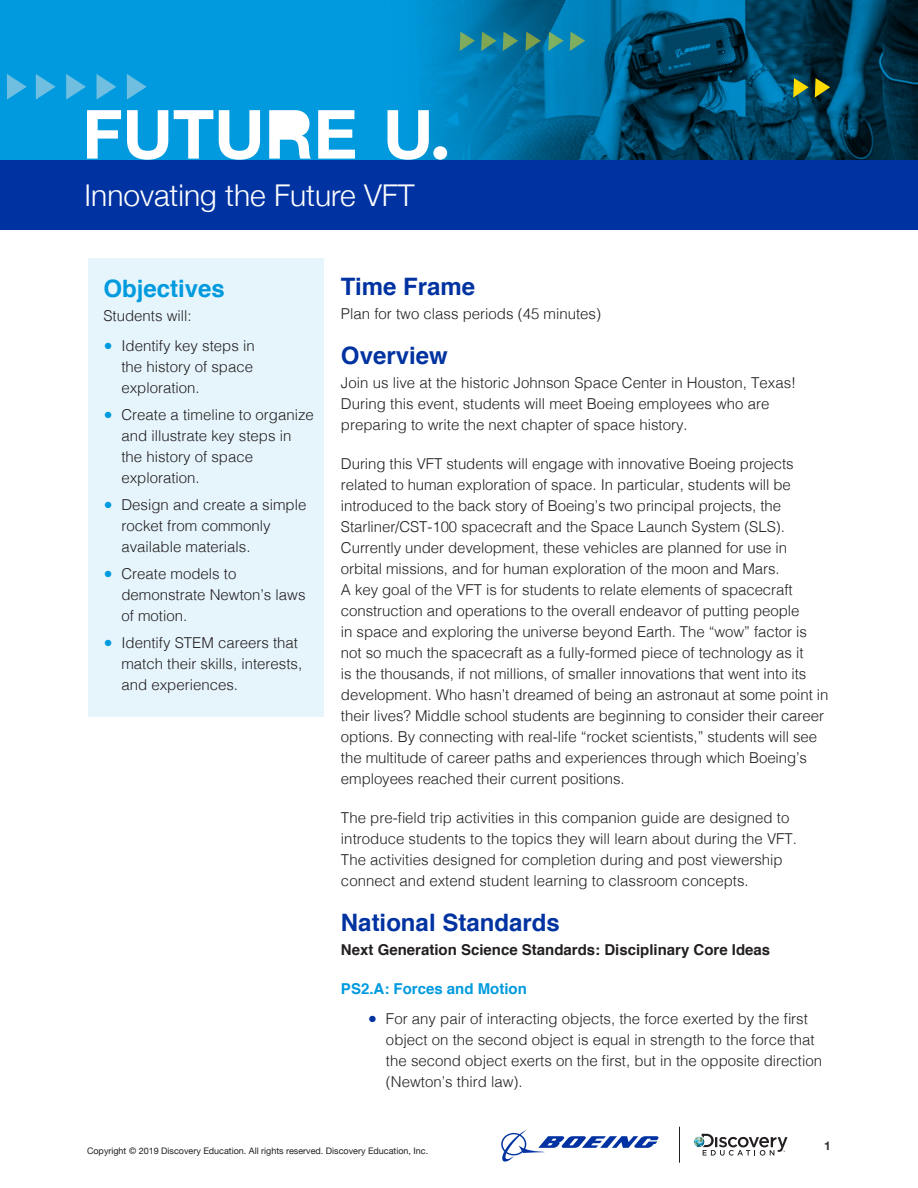
<style>
.page{position:relative;width:918px;height:1188px;background:#fff}
.page>*{position:absolute;margin:0;border:0;box-sizing:border-box;transform-origin:0 0}
.t1{font:300 30px "Helvetica Neue";color:#fff}
.Subhead_1{font:700 24px "Helvetica";color:#0033a1}
.Subhead_1-2{font:700 24px "Helvetica";color:#009ade}
.Body{font:300 15px/21px "Helvetica";letter-spacing:-.005em;color:#231f20}
.Body-2{font:700 15px "Helvetica";color:#231f20}
.Body_last_line{font:700 15px "Helvetica";color:#009ade}
.Body_last_line-2{font:300 15px "Helvetica";color:#231f20}
.t2{font:700 12px "Helvetica Neue";color:#343333}
.t3{font:9px "Helvetica Neue";color:#231f20}
.s1{font-family:"Helvetica Neue";color:#009ade}
.s2{font-family:"Helvetica Neue";color:#0033a1}
</style>
<div class="page">
<svg style="left:694px;top:1134px;width:94px;height:22px"></svg>
<hr style="left:679px;top:1127px;width:1px;height:36px;background:#231f20">
<img style="left:0;top:0;width:918px;height:160px">
<svg style="left:501px;top:1129px;width:158px;height:33px"></svg>
<svg style="left:503px;top:32px;width:15px;height:19px"></svg>
<svg style="left:481px;top:32px;width:16px;height:19px"></svg>
<svg style="left:460px;top:32px;width:15px;height:19px"></svg>
<svg style="left:525px;top:32px;width:16px;height:19px"></svg>
<svg style="left:548px;top:32px;width:16px;height:19px"></svg>
<svg style="left:570px;top:32px;width:15px;height:19px"></svg>
<svg style="left:793px;top:78px;width:16px;height:20px"></svg>
<svg style="left:815px;top:78px;width:15px;height:20px"></svg>
<svg style="left:36px;top:74px;width:20px;height:26px"></svg>
<svg style="left:7px;top:74px;width:20px;height:26px"></svg>
<svg style="left:66px;top:74px;width:20px;height:26px"></svg>
<svg style="left:96px;top:74px;width:20px;height:26px"></svg>
<svg style="left:127px;top:74px;width:20px;height:26px"></svg>
<div style="left:0;top:160px;width:918px;height:70px;background:#0033a1"></div>
<svg style="left:87px;top:110px;width:268px;height:50px"></svg>
<svg style="left:388px;top:110px;width:41px;height:50px"></svg>
<div style="left:433px;top:146px;width:14px;height:14px;background:#fff;border-radius:50%"></div>
<div style="left:88px;top:258px;width:236px;height:458px;background:#e6f5fc"></div>
<h1 class="t1" style="left:85px;top:171px;width:332px">Innovating the Future VFT</h1>
<p class="Subhead_1-2" style="left:103px;top:269px;width:123px">Objectives</p>
<p class="Body_last_line-2" style="left:103px;top:303px;width:90px">Students will:</p>
<p class="Body" style="left:121px;top:334px;width:135px;text-align:justify;text-indent:-18px"><span class="s1">●</span> Identify key steps in the history of space exploration.</p>
<p class="Body" style="left:121px;top:403px;width:194px;text-indent:-18px"><span class="s1">●</span> Create a timeline to organize and illustrate key steps in the history of space exploration.</p>
<p class="Body" style="left:121px;top:493px;width:187px;text-indent:-18px"><span class="s1">●</span> Design and create a simple rocket from commonly available materials.</p>
<p class="Body" style="left:121px;top:562px;width:186px;text-indent:-18px"><span class="s1">●</span> Create models to demonstrate Newton’s laws of motion.</p>
<p class="Body" style="left:121px;top:631px;width:182px;text-indent:-18px"><span class="s1">●</span> Identify STEM careers that match their skills, interests, and experiences.</p>
<p class="Subhead_1" style="left:341px;top:268px;width:136px">Time Frame</p>
<p class="Body" style="left:341px;top:303px;width:262px">Plan for two class periods (45 minutes)</p>
<p class="Subhead_1" style="left:341px;top:337px;width:108px">Overview</p>
<p class="Body" style="left:341px;top:372px;width:457px">Join us live at the historic Johnson Space Center in Houston, Texas!<br>During this event, students will meet Boeing employees who are preparing to write the next chapter of space history.</p>
<p class="Body" style="left:341px;top:453px;width:489px">During this VFT students will engage with innovative Boeing projects related to human exploration of space. In particular, students will be introduced to the back story of Boeing’s two principal projects, the Starliner/CST-100 spacecraft and the Space Launch System (SLS).<br>Currently under development, these vehicles are planned for use in orbital missions, and for human exploration of the moon and Mars.<br>A key goal of the VFT is for students to relate elements of spacecraft construction and operations to the overall endeavor of putting people<br>in space and exploring the universe beyond Earth. The “wow” factor is not so much the spacecraft as a fully-formed piece of technology as it<br>is the thousands, if not millions, of smaller innovations that went into its development. Who hasn’t dreamed of being an astronaut at some point in their lives? Middle school students are beginning to consider their career options. By connecting with real-life “rocket scientists,” students will see the multitude of career paths and experiences through which Boeing’s employees reached their current positions.</p>
<p class="Body" style="left:341px;top:807px;width:458px">The pre-field trip activities in this companion guide are designed to introduce students to the topics they will learn about during the VFT.<br>The activities designed for completion during and post viewership connect and extend student learning to classroom concepts.</p>
<p class="Subhead_1" style="left:341px;top:904px;width:220px">National Standards</p>
<p class="Body-2" style="left:341px;top:938px;width:431px">Next Generation Science Standards: Disciplinary Core Ideas</p>
<p class="Body_last_line" style="left:341px;top:977px;width:187px">PS2.A: Forces and Motion</p>
<p class="Body" style="left:386px;top:1008px;width:438px;text-indent:-18px"><span class="s2">●</span> For any pair of interacting objects, the force exerted by the first object on the second object is equal in strength to the force that the second object exerts on the first, but in the opposite direction (Newton’s third law).</p>
<p class="t3" style="left:87px;top:1144px;width:343px">Copyright © 2019 Discovery Education. All rights reserved. Discovery Education, Inc.</p>
<p class="t2" style="left:824px;top:1137px;width:8px">1</p>
</div>
